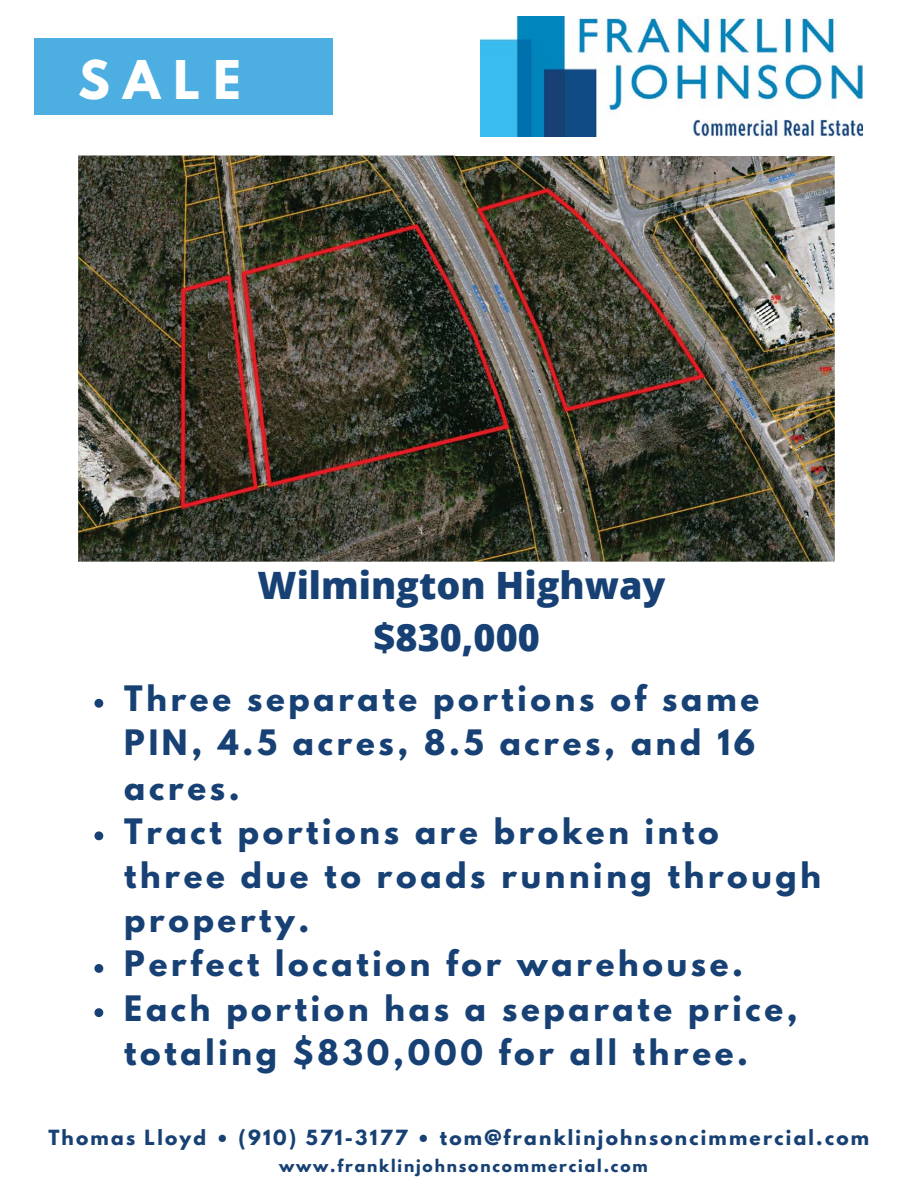
<style>
.page{position:relative;width:918px;height:1188px;background:#fff}
.page>*{position:absolute;margin:0;border:0;box-sizing:border-box;transform-origin:0 0}
.t1{font:700 47.25px "League Spartan";color:#fff}
.t2{font:800 37.65px/51.3px "Open Sans";color:#174174;text-align:center}
.t3{font:700 31.05px/44.2px "League Spartan";letter-spacing:.12em;color:#174174}
.t4{font:700 18.6px "League Spartan";letter-spacing:.12em;color:#174174}
.t5{font:700 15.45px "League Spartan";letter-spacing:.12em;color:#174174}
</style>
<div class="page">
<img style="left:78px;top:155px;width:757px;height:407px">
<div style="left:35px;top:39px;width:298px;height:76px;background:#4daee2"></div>
<img style="left:511px;top:439px;width:24px;height:25px">
<img style="left:511px;top:503px;width:24px;height:24px">
<div style="left:455px;top:0;width:428px;height:156px;background:#fff"></div>
<img style="left:480px;top:17px;width:382px;height:120px">
<svg style="left:94px;top:699px;width:9px;height:9px"></svg>
<svg style="left:94px;top:831px;width:9px;height:9px"></svg>
<svg style="left:94px;top:964px;width:9px;height:9px"></svg>
<svg style="left:94px;top:1008px;width:9px;height:9px"></svg>
<h1 class="t1" style="left:78px;top:57px;width:164px">SALE</h1>
<p class="t2" style="left:257px;top:559px;width:410px">Wilmington Highway $830,000</p>
<p class="t3" style="left:124px;top:681px;width:698px">Three separate portions of same<br>PIN, 4.5 acres, 8.5 acres, and 16 acres.<br>Tract portions are broken into three due to roads running through property.<br>Perfect location for warehouse.<br>Each portion has a separate price, totaling $830,000 for all three.</p>
<p class="t4" style="left:48px;top:1128px;width:822px">Thomas Lloyd • (910) 571-3177 • tom@franklinjohnsoncimmercial.com</p>
<p class="t5" style="left:279px;top:1158px;width:370px">www.franklinjohnsoncommercial.com</p>
</div>
